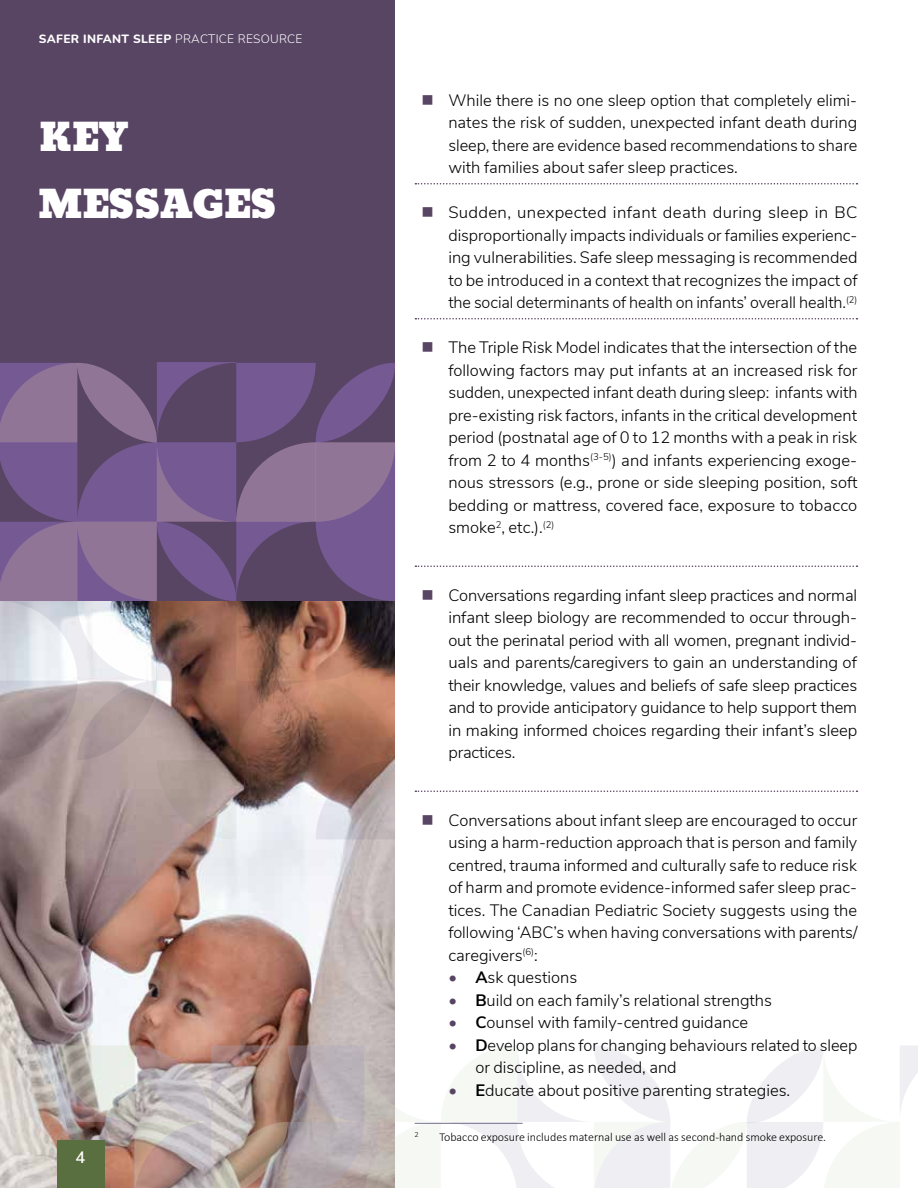
<style>
.page{position:relative;width:918px;height:1188px;background:#fff}
.page>*{position:absolute;margin:0;border:0;box-sizing:border-box;transform-origin:0 0}
.t1{font:37.5px/67.5px "Bevan";color:#fff}
.t2{font:300 16.5px/22.5px "Nunito Sans";color:#000;text-align:justify}
.t3{font:600 16.5px "Nunito Sans";color:#fff}
.t4{font:300 12px "Calibri";color:#000}
.t5{font:800 12px "Nunito";letter-spacing:.025em;color:#fff}
.t6{font:300 7.05px "Nunito Sans";color:#000}
.s1{font-weight:300}
.s2{font-weight:700;color:#584463}
.s3{font-weight:700}
</style>
<div class="page">
<img style="left:0;top:839px;width:394px;height:349px">
<div style="left:0;top:0;width:394px;height:601px;background:#584463"></div>
<svg style="left:415px;top:183px;width:442px;height:1px"></svg>
<svg style="left:415px;top:318px;width:442px;height:2px"></svg>
<svg style="left:415px;top:566px;width:442px;height:1px"></svg>
<svg style="left:415px;top:790px;width:442px;height:2px"></svg>
<svg style="left:58px;top:1045px;width:860px;height:143px"></svg>
<svg style="left:0;top:362px;width:396px;height:477px"></svg>
<div style="left:57px;top:1140px;width:48px;height:48px;background:#5a6f3f"></div>
<p class="t5" style="left:39px;top:31px;width:265px">SAFER INFANT SLEEP <span class="s1">PRACTICE RESOURCE</span></p>
<h1 class="t1" style="left:39px;top:104px;width:239px">KEY<br>MESSAGES</h1>
<p class="t3" style="left:76px;top:1145px;width:11px">4</p>
<p class="t2" style="left:448px;top:88px;width:411px">While there is no one sleep option that completely elimi&shy;nates the risk of sudden, unexpected infant death during sleep, there are evidence based recommendations to share with families about safer sleep practices.</p>
<p class="t2" style="left:448px;top:200px;width:411px">Sudden, unexpected infant death during sleep in BC disproportionally impacts individuals or families experienc&shy;ing vulnerabilities. Safe sleep messaging is recommended to be introduced in a context that recognizes the impact of the social determinants of health on infants’ overall health.<sup>(2)</sup></p>
<p class="t2" style="left:448px;top:335px;width:411px">The Triple Risk Model indicates that the intersection of the following factors may put infants at an increased risk for sudden, unexpected infant death during sleep: infants with pre-existing risk factors, infants in the critical development period (postnatal age of 0 to 12 months with a peak in risk from 2 to 4 months<sup>(3-5)</sup>) and infants experiencing exoge&shy;nous stressors (e.g., prone or side sleeping position, soft bedding or mattress, covered face, exposure to tobacco smoke<sup>2</sup>, etc.).<sup>(2)</sup></p>
<p class="t2" style="left:448px;top:583px;width:410px">Conversations regarding infant sleep practices and normal infant sleep biology are recommended to occur through&shy;out the perinatal period with all women, pregnant individ&shy;uals and parents/caregivers to gain an understanding of their knowledge, values and beliefs of safe sleep practices and to provide anticipatory guidance to help support them in making informed choices regarding their infant’s sleep practices.</p>
<p class="t2" style="left:448px;top:808px;width:411px">Conversations about infant sleep are encouraged to occur using a harm-reduction approach that is person and family centred, trauma informed and culturally safe to reduce risk of harm and promote evidence-informed safer sleep prac&shy;tices. The Canadian Pediatric Society suggests using the following ‘ABC’s when having conversations with parents/ caregivers<sup>(6)</sup>:</p>
<p class="t2" style="left:448px;top:965px;width:130px"><span class="s2">•</span> <span class="s3">A</span>sk questions</p>
<p class="t2" style="left:448px;top:988px;width:325px"><span class="s2">•</span> <span class="s3">B</span>uild on each family’s relational strengths</p>
<p class="t2" style="left:448px;top:1010px;width:301px"><span class="s2">•</span> <span class="s3">C</span>ounsel with family-centred guidance</p>
<p class="t2" style="left:475px;top:1033px;width:384px;text-indent:-27px"><span class="s2">•</span> <span class="s3">D</span>evelop plans for changing behaviours related to sleep or discipline, as needed, and</p>
<p class="t2" style="left:448px;top:1078px;width:343px"><span class="s2">•</span> <span class="s3">E</span>ducate about positive parenting strategies.</p>
<p class="t6" style="left:415px;top:1129px;width:6px">2</p>
<p class="t4" style="left:439px;top:1129px;width:388px">Tobacco exposure includes maternal use as well as second-hand smoke exposure.</p>
</div>
